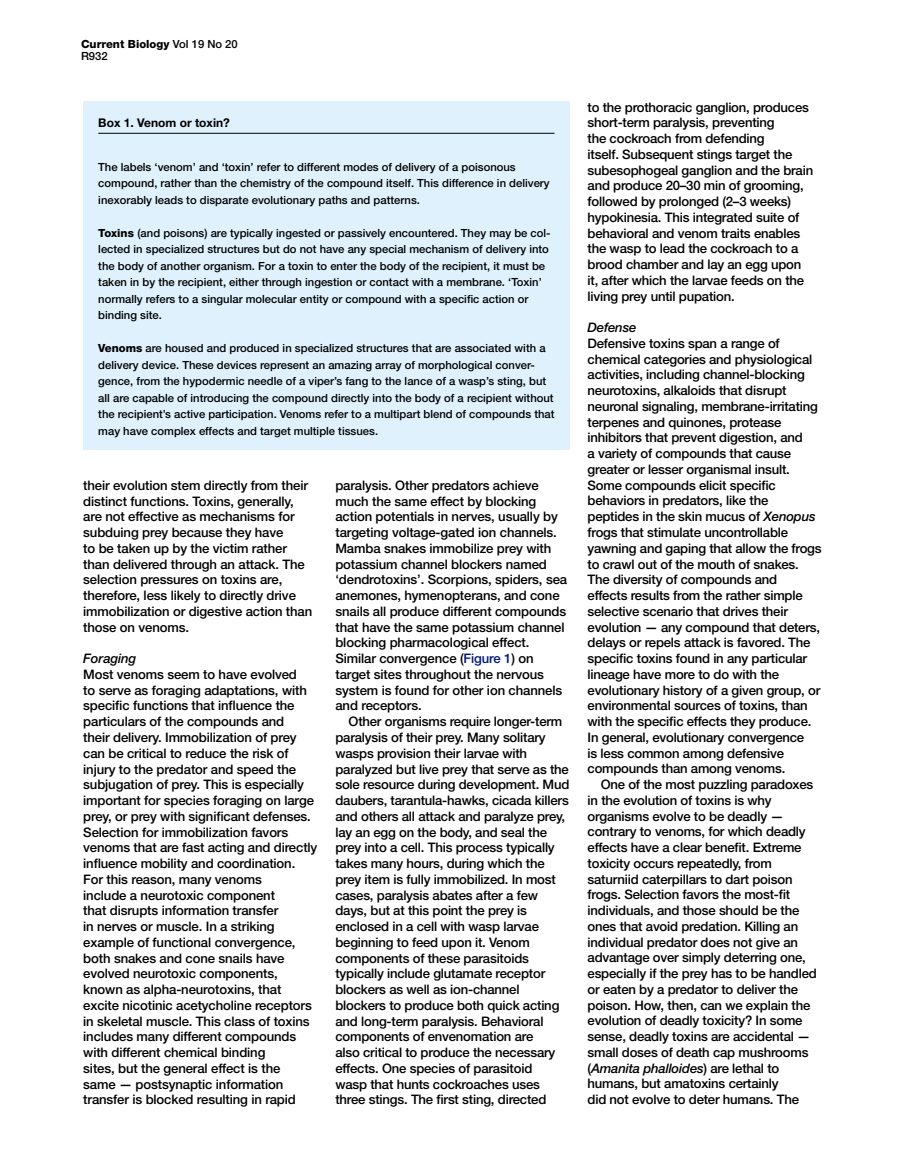
<style>
.page{position:relative;width:905px;height:1175px;background:#fff}
.page>*{position:absolute;margin:0;border:0;box-sizing:border-box;transform-origin:0 0}
.t1{font:500 13.2px/15.8px "Helvetica Neue";letter-spacing:-.015em;color:#000}
.t2{font:italic 500 13.2px "Helvetica Neue";letter-spacing:-.01em;color:#000}
.t3{font:700 12px "Helvetica Neue";color:#000}
.t4{font:500 11.25px/16.5px "Helvetica Neue";color:#000}
.t5{font:800 11.25px/11.2px "Helvetica Neue";color:#000}
.s1{font-weight:500}
.s2{font-weight:800}
.s3{color:#00167c}
.s4{font-style:italic}
</style>
<div class="page">
<div style="left:83px;top:101px;width:486px;height:349px;background:#dff1fd"></div>
<hr style="left:98px;top:133px;width:456px;height:1px;background:#000">
<p class="t5" style="left:81px;top:39px;width:158px">Current Biology <span class="s1">Vol 19 No 20<br>R932</span></p>
<p class="t3" style="left:98px;top:115px;width:133px">Box 1. Venom or toxin?</p>
<p class="t4" style="left:98px;top:158px;width:453px">The labels ‘venom’ and ‘toxin’ refer to different modes of delivery of a poisonous compound, rather than the chemistry of the compound itself. This difference in delivery inexorably leads to disparate evolutionary paths and patterns.</p>
<p class="t4" style="left:98px;top:224px;width:454px"><span class="s2">Toxins</span> (and poisons) are typically ingested or passively encountered. They may be col&shy;lected in specialized structures but do not have any special mechanism of delivery into the body of another organism. For a toxin to enter the body of the recipient, it must be taken in by the recipient, either through ingestion or contact with a membrane. ‘Toxin’ normally refers to a singular molecular entity or compound with a specific action or binding site.</p>
<p class="t4" style="left:98px;top:340px;width:457px"><span class="s2">Venoms</span> are housed and produced in specialized structures that are associated with a delivery device. These devices represent an amazing array of morphological conver&shy;gence, from the hypodermic needle of a viper’s fang to the lance of a wasp’s sting, but all are capable of introducing the compound directly into the body of a recipient without the recipient’s active participation. Venoms refer to a multipart blend of compounds that may have complex effects and target multiple tissues.</p>
<p class="t1" style="left:83px;top:477px;width:230px">their evolution stem directly from their distinct functions. Toxins, generally, are not effective as mechanisms for subduing prey because they have<br>to be taken up by the victim rather than delivered through an attack. The selection pressures on toxins are, therefore, less likely to directly drive immobilization or digestive action than those on venoms.</p>
<p class="t2" style="left:83px;top:650px;width:55px">Foraging</p>
<p class="t1" style="left:83px;top:666px;width:236px">Most venoms seem to have evolved<br>to serve as foraging adaptations, with specific functions that influence the particulars of the compounds and<br>their delivery. Immobilization of prey can be critical to reduce the risk of injury to the predator and speed the subjugation of prey. This is especially important for species foraging on large prey, or prey with significant defenses.<br>Selection for immobilization favors venoms that are fast acting and directly influence mobility and coordination.<br>For this reason, many venoms<br>include a neurotoxic component<br>that disrupts information transfer<br>in nerves or muscle. In a striking example of functional convergence, both snakes and cone snails have evolved neurotoxic components, known as alpha-neurotoxins, that excite nicotinic acetycholine receptors in skeletal muscle. This class of toxins includes many different compounds with different chemical binding<br>sites, but the general effect is the<br>same — postsynaptic information transfer is blocked resulting in rapid</p>
<p class="t1" style="left:335px;top:477px;width:233px">paralysis. Other predators achieve much the same effect by blocking action potentials in nerves, usually by targeting voltage-gated ion channels.<br>Mamba snakes immobilize prey with potassium channel blockers named ‘dendrotoxins’. Scorpions, spiders, sea anemones, hymenopterans, and cone snails all produce different compounds that have the same potassium channel blocking pharmacological effect.<br>Similar convergence (<span class="s3">Figure 1</span>) on target sites throughout the nervous system is found for other ion channels and receptors.</p>
<p class="t1" style="left:335px;top:713px;width:235px;text-indent:13px">Other organisms require longer-term paralysis of their prey. Many solitary wasps provision their larvae with paralyzed but live prey that serve as the sole resource during development. Mud daubers, tarantula-hawks, cicada killers and others all attack and paralyze prey, lay an egg on the body, and seal the prey into a cell. This process typically takes many hours, during which the prey item is fully immobilized. In most cases, paralysis abates after a few days, but at this point the prey is enclosed in a cell with wasp larvae beginning to feed upon it. Venom components of these parasitoids typically include glutamate receptor blockers as well as ion-channel blockers to produce both quick acting and long-term paralysis. Behavioral components of envenomation are<br>also critical to produce the necessary effects. One species of parasitoid<br>wasp that hunts cockroaches uses three stings. The first sting, directed</p>
<p class="t1" style="left:587px;top:99px;width:227px">to the prothoracic ganglion, produces short-term paralysis, preventing<br>the cockroach from defending<br>itself. Subsequent stings target the subesophogeal ganglion and the brain and produce 20–30 min of grooming, followed by prolonged (2–3 weeks) hypokinesia. This integrated suite of behavioral and venom traits enables the wasp to lead the cockroach to a brood chamber and lay an egg upon it, after which the larvae feeds on the living prey until pupation.</p>
<p class="t2" style="left:587px;top:320px;width:50px">Defense</p>
<p class="t1" style="left:587px;top:335px;width:235px">Defensive toxins span a range of chemical categories and physiological activities, including channel-blocking neurotoxins, alkaloids that disrupt neuronal signaling, membrane-irritating terpenes and quinones, protease inhibitors that prevent digestion, and<br>a variety of compounds that cause greater or lesser organismal insult.<br>Some compounds elicit specific behaviors in predators, like the peptides in the skin mucus of <span class="s4">Xenopus </span>frogs that stimulate uncontrollable yawning and gaping that allow the frogs to crawl out of the mouth of snakes.<br>The diversity of compounds and<br>effects results from the rather simple selective scenario that drives their evolution — any compound that deters, delays or repels attack is favored. The specific toxins found in any particular lineage have more to do with the evolutionary history of a given group, or environmental sources of toxins, than with the specific effects they produce.<br>In general, evolutionary convergence<br>is less common among defensive compounds than among venoms.</p>
<p class="t1" style="left:587px;top:776px;width:231px;text-indent:13px">One of the most puzzling paradoxes in the evolution of toxins is why organisms evolve to be deadly — contrary to venoms, for which deadly effects have a clear benefit. Extreme toxicity occurs repeatedly, from saturniid caterpillars to dart poison frogs. Selection favors the most-fit individuals, and those should be the ones that avoid predation. Killing an individual predator does not give an advantage over simply deterring one, especially if the prey has to be handled or eaten by a predator to deliver the poison. How, then, can we explain the evolution of deadly toxicity? In some sense, deadly toxins are accidental — small doses of death cap mushrooms (<span class="s4">Amanita phalloides</span>) are lethal to humans, but amatoxins certainly<br>did not evolve to deter humans. The</p>
</div>
